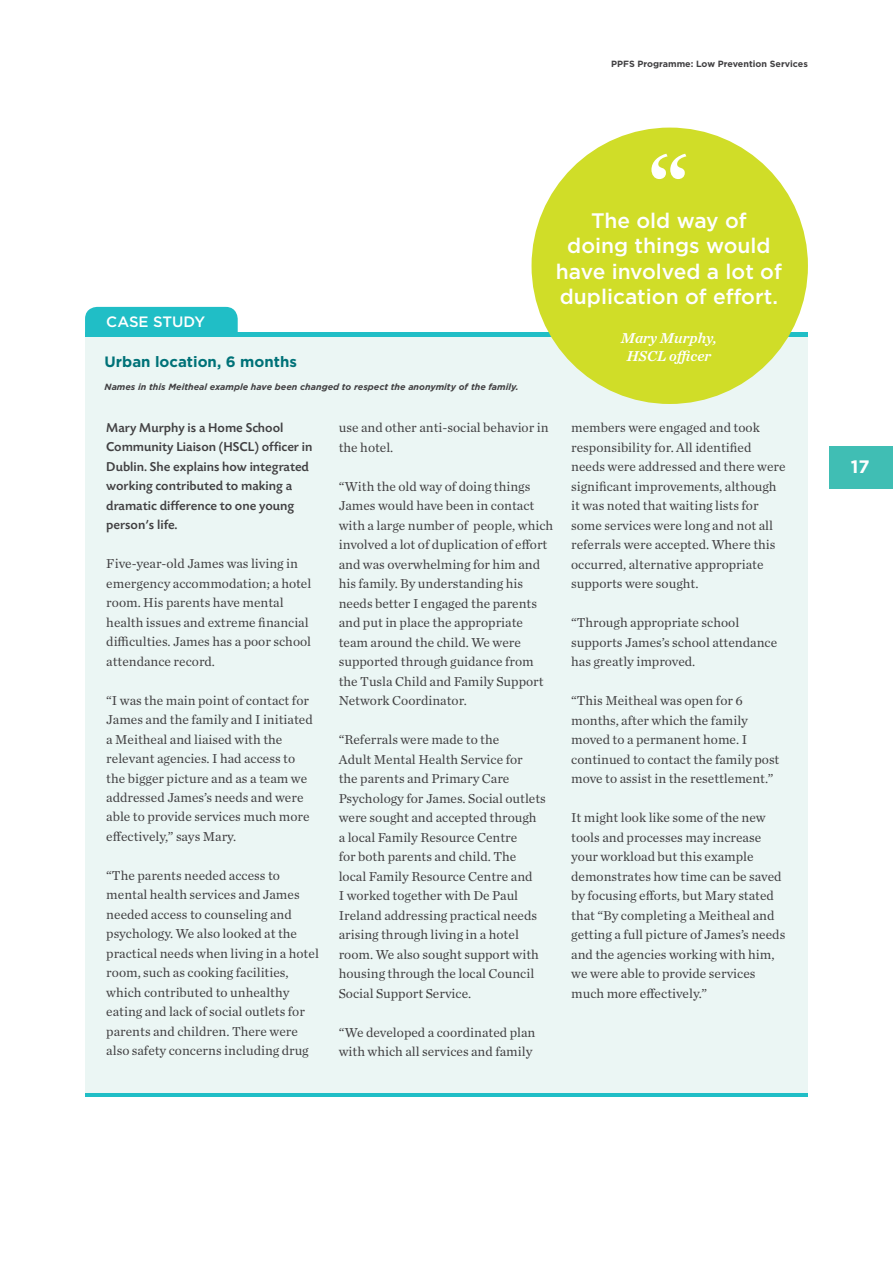
<style>
.page{position:relative;width:893px;height:1263px;background:#fff}
.page>*{position:absolute;margin:0;border:0;box-sizing:border-box;transform-origin:0 0}
.t1{font:700 90px "Sabon";color:#fff}
.t2{font:500 21px/25.5px "Gotham";color:#fff;text-align:center}
.t3{font:700 18px "Gotham";color:#fff}
.t4{font:italic 15px/18px "Chronicle Text G1 Semi";color:#fff;text-align:center}
.t5{font:700 15px "Gotham";color:#007278}
.t6{font:500 15px "Gotham";color:#fff}
.t7{font:13.5px/19.5px "Chronicle Text G1";color:#414042}
.t8{font:500 13.5px/19.5px "Today SB";color:#414042}
.t9{font:italic 700 9px "Gotham";color:#414042}
.t10{font:700 9px "Gotham";color:#414042}
</style>
<div class="page">
<div style="left:829px;top:446px;width:64px;height:43px;background:#40beb4"></div>
<div style="left:85px;top:332px;width:723px;height:5px;background:#20bec6"></div>
<svg style="left:85px;top:1092px;width:723px;height:4px;background:#52ccd1"></svg>
<div style="left:85px;top:337px;width:723px;height:755px;background:#ebf6f4"></div>
<div style="left:85px;top:307px;width:153px;height:25px;background:#20bec6"></div>
<div style="left:531px;top:128px;width:277px;height:276px;background:#d0dd28;border-radius:50%"></div>
<p class="t10" style="left:611px;top:58px;width:198px">PPFS Programme: Low Prevention Services</p>
<h1 class="t1" style="left:644px;top:129px;width:52px">“</h1>
<p class="t6" style="left:106px;top:312px;width:100px">CASE STUDY</p>
<p class="t5" style="left:105px;top:352px;width:194px">Urban location, 6 months</p>
<p class="t9" style="left:105px;top:380px;width:416px">Names in this Meitheal example have been changed to respect the anonymity of the family.</p>
<h2 class="t2" style="left:591px;top:207px;width:157px">The old way of</h2>
<h2 class="t2" style="left:556px;top:233px;width:227px">doing things would have involved a lot of duplication of effort.</h2>
<p class="t4" style="left:621px;top:328px;width:98px">Mary Murphy,<br>HSCL officer</p>
<p class="t8" style="left:106px;top:418px;width:208px">Mary Murphy is a Home School<br>Community Liaison (HSCL) officer in<br>Dublin. She explains how integrated working contributed to making a dramatic difference to one young person’s life.</p>
<p class="t7" style="left:106px;top:553px;width:207px">Five-year-old James was living in emergency accommodation; a hotel room. His parents have mental health issues and extreme financial difficulties. James has a poor school attendance record.</p>
<p class="t7" style="left:106px;top:689px;width:208px">“I was the main point of contact for<br>James and the family and I initiated a Meitheal and liaised with the relevant agencies. I had access to the bigger picture and as a team we addressed James’s needs and were able to provide services much more effectively,” says Mary.</p>
<p class="t7" style="left:106px;top:865px;width:214px">“The parents needed access to mental health services and James needed access to counseling and psychology. We also looked at the practical needs when living in a hotel room, such as cooking facilities, which contributed to unhealthy eating and lack of social outlets for parents and children. There were also safety concerns including drug</p>
<p class="t7" style="left:339px;top:417px;width:211px">use and other anti-social behavior in the hotel.</p>
<p class="t7" style="left:339px;top:476px;width:216px">“With the old way of doing things<br>James would have been in contact with a large number of people, which involved a lot of duplication of effort and was overwhelming for him and his family. By understanding his needs better I engaged the parents and put in place the appropriate team around the child. We were supported through guidance from the Tusla Child and Family Support<br>Network Coordinator.</p>
<p class="t7" style="left:339px;top:729px;width:209px">“Referrals were made to the<br>Adult Mental Health Service for<br>the parents and Primary Care<br>Psychology for James. Social outlets were sought and accepted through a local Family Resource Centre<br>for both parents and child. The local Family Resource Centre and<br>I worked together with De Paul<br>Ireland addressing practical needs arising through living in a hotel room. We also sought support with housing through the local Council<br>Social Support Service.</p>
<p class="t7" style="left:339px;top:1022px;width:198px">“We developed a coordinated plan with which all services and family</p>
<p class="t7" style="left:571px;top:417px;width:216px">members were engaged and took responsibility for. All identified needs were addressed and there were significant improvements, although it was noted that waiting lists for some services were long and not all referrals were accepted. Where this occurred, alternative appropriate supports were sought.</p>
<p class="t7" style="left:571px;top:612px;width:208px">“Through appropriate school supports James’s school attendance has greatly improved.</p>
<p class="t7" style="left:571px;top:690px;width:210px">“This Meitheal was open for 6 months, after which the family moved to a permanent home. I continued to contact the family post move to assist in the resettlement.”</p>
<p class="t7" style="left:571px;top:807px;width:216px">It might look like some of the new tools and processes may increase your workload but this example demonstrates how time can be saved by focusing efforts, but Mary stated that “By completing a Meitheal and getting a full picture of James’s needs and the agencies working with him, we were able to provide services much more effectively.”</p>
<h3 class="t3" style="left:851px;top:455px;width:20px">17</h3>
</div>
